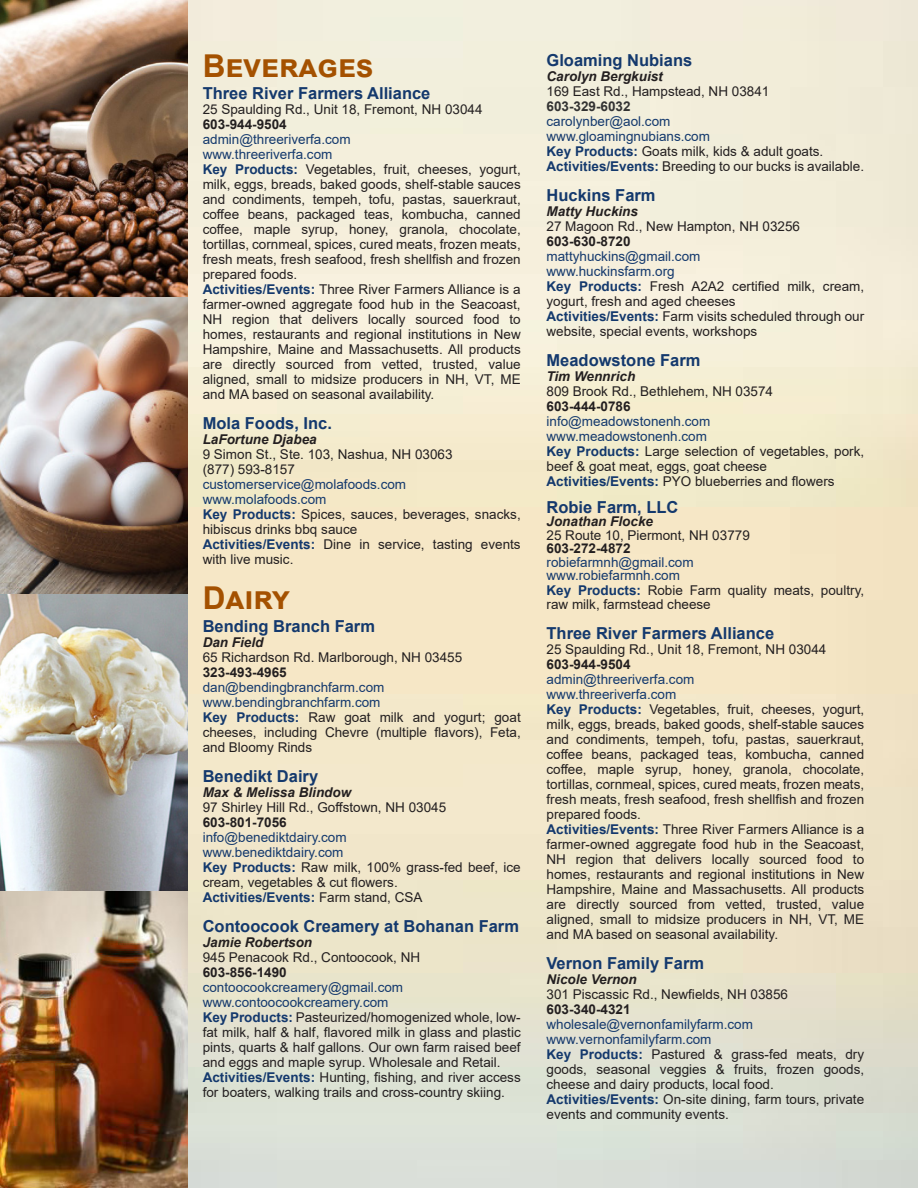
<style>
.page{position:relative;width:918px;height:1188px;background:#fff}
.page>*{position:absolute;margin:0;border:0;box-sizing:border-box;transform-origin:0 0}
.t1{font:700 31.5px "Arial";color:#a45100}
.t2{font:700 16.5px "Arial";color:#14396d}
.t3{font:13.5px/15px "Arial";color:#231f20}
.t4{font:13.5px "Arial";color:#14396d}
.t5{font:italic 700 13.5px "Arial";color:#231f20}
.t6{font:700 13.5px "Arial";color:#231f20}
.t7{font:700 13.5px "Arial";color:#14396d}
.t8{font:700 13.5px "Arial";color:#333}
.s1{font-weight:700;color:#14396d}
.s2{font-weight:400;color:#231f20}
</style>
<div class="page">
<img style="left:0;top:0;width:188px;height:1188px">
<p class="t1" style="left:203px;top:43px;width:172px">Beverages</p>
<p class="t2" style="left:203px;top:82px;width:229px">Three River Farmers Alliance</p>
<p class="t3" style="left:203px;top:102px;width:281px">25 Spaulding Rd., Unit 18, Fremont, NH 03044</p>
<p class="t6" style="left:203px;top:115px;width:86px">603-944-9504</p>
<p class="t4" style="left:203px;top:130px;width:149px">admin@threeriverfa.com</p>
<p class="t4" style="left:203px;top:145px;width:131px">www.threeriverfa.com</p>
<p class="t3" style="left:203px;top:162px;width:320px;text-align:justify"><span class="s1">Key Products:</span> Vegetables, fruit, cheeses, yogurt, milk, eggs, breads, baked goods, shelf-stable sauces and condiments, tempeh, tofu, pastas, sauerkraut, coffee beans, packaged teas, kombucha, canned coffee, maple syrup, honey, granola, chocolate, tortillas, cornmeal, spices, cured meats, frozen meats, fresh meats, fresh seafood, fresh shellfish and frozen prepared foods.</p>
<p class="t3" style="left:203px;top:282px;width:320px;text-align:justify"><span class="s1">Activities/Events:</span> Three River Farmers Alliance is a farmer-owned aggregate food hub in the Seacoast, NH region that delivers locally sourced food to homes, restaurants and regional institutions in New Hampshire, Maine and Massachusetts. All products are directly sourced from vetted, trusted, value aligned, small to midsize producers in NH, VT, ME and MA based on seasonal availability.</p>
<p class="t2" style="left:203px;top:412px;width:131px">Mola Foods, Inc.</p>
<p class="t5" style="left:203px;top:430px;width:116px">LaFortune Djabea</p>
<p class="t3" style="left:203px;top:447px;width:251px">9 Simon St., Ste. 103, Nashua, NH 03063</p>
<p class="t3" style="left:203px;top:462px;width:94px">(877) 593-8157</p>
<p class="t4" style="left:203px;top:475px;width:205px">customerservice@molafoods.com</p>
<p class="t4" style="left:203px;top:490px;width:125px">www.molafoods.com</p>
<p class="t3" style="left:203px;top:507px;width:320px"><span class="s1">Key Products:</span> Spices, sauces, beverages, snacks, hibiscus drinks bbq sauce</p>
<p class="t3" style="left:203px;top:537px;width:320px"><span class="s1">Activities/Events:</span> Dine in service, tasting events with live music.</p>
<p class="t1" style="left:203px;top:576px;width:89px">Dairy</p>
<p class="t2" style="left:203px;top:614px;width:174px">Bending Branch Farm</p>
<p class="t5" style="left:203px;top:633px;width:62px">Dan Field</p>
<p class="t3" style="left:203px;top:649px;width:261px">65 Richardson Rd. Marlborough, NH 03455</p>
<p class="t6" style="left:203px;top:662px;width:86px">323-493-4965</p>
<p class="t4" style="left:203px;top:678px;width:183px">dan@bendingbranchfarm.com</p>
<p class="t4" style="left:203px;top:693px;width:179px">www.bendingbranchfarm.com</p>
<p class="t3" style="left:203px;top:709px;width:320px;text-align:justify"><span class="s1">Key Products:</span> Raw goat milk and yogurt; goat cheeses, including Chevre (multiple flavors), Feta, and Bloomy Rinds</p>
<p class="t2" style="left:203px;top:764px;width:117px">Benedikt Dairy</p>
<p class="t5" style="left:203px;top:783px;width:150px">Max &amp; Melissa Blindow</p>
<p class="t3" style="left:203px;top:799px;width:245px">97 Shirley Hill Rd., Goffstown, NH 03045</p>
<p class="t6" style="left:203px;top:812px;width:86px">603-801-7056</p>
<p class="t4" style="left:203px;top:828px;width:146px">info@benediktdairy.com</p>
<p class="t4" style="left:203px;top:843px;width:142px">www.benediktdairy.com</p>
<p class="t3" style="left:203px;top:859px;width:320px"><span class="s1">Key Products:</span> Raw milk, 100% grass-fed beef, ice cream, vegetables &amp; cut flowers.</p>
<p class="t7" style="left:203px;top:887px;width:221px">Activities/Events: <span class="s2">Farm stand, CSA</span></p>
<p class="t2" style="left:203px;top:914px;width:318px">Contoocook Creamery at Bohanan Farm</p>
<p class="t5" style="left:203px;top:933px;width:111px">Jamie Robertson</p>
<p class="t3" style="left:203px;top:949px;width:219px">945 Penacook Rd., Contoocook, NH</p>
<p class="t6" style="left:203px;top:962px;width:86px">603-856-1490</p>
<p class="t4" style="left:203px;top:978px;width:202px">contoocookcreamery@gmail.com</p>
<p class="t4" style="left:203px;top:993px;width:187px">www.contoocookcreamery.com</p>
<p class="t3" style="left:203px;top:1009px;width:320px;text-align:justify"><span class="s1">Key Products:</span> Pasteurized/homogenized whole, low&shy;fat milk, half &amp; half, flavored milk in glass and plastic pints, quarts &amp; half gallons. Our own farm raised beef and eggs and maple syrup. Wholesale and Retail.</p>
<p class="t3" style="left:203px;top:1069px;width:320px"><span class="s1">Activities/Events:</span> Hunting, fishing, and river access for boaters, walking trails and cross-country skiing.</p>
<p class="t2" style="left:547px;top:49px;width:147px">Gloaming Nubians</p>
<p class="t5" style="left:547px;top:67px;width:118px">Carolyn Bergkuist</p>
<p class="t3" style="left:547px;top:84px;width:224px">169 East Rd., Hampstead, NH 03841</p>
<p class="t8" style="left:547px;top:97px;width:86px">603-329-6032</p>
<p class="t4" style="left:547px;top:112px;width:125px">carolynber@aol.com</p>
<p class="t4" style="left:547px;top:127px;width:165px">www.gloamingnubians.com</p>
<p class="t3" style="left:547px;top:144px;width:278px"><span class="s1">Key Products:</span> Goats milk, kids &amp; adult goats.</p>
<p class="t3" style="left:547px;top:159px;width:319px"><span class="s1">Activities/Events:</span> Breeding to our bucks is available.</p>
<p class="t2" style="left:547px;top:184px;width:111px">Huckins Farm</p>
<p class="t5" style="left:547px;top:202px;width:93px">Matty Huckins</p>
<p class="t3" style="left:547px;top:219px;width:255px">27 Magoon Rd., New Hampton, NH 03256</p>
<p class="t6" style="left:547px;top:232px;width:86px">603-630-8720</p>
<p class="t4" style="left:547px;top:247px;width:155px">mattyhuckins@gmail.com</p>
<p class="t4" style="left:547px;top:262px;width:130px">www.huckinsfarm.org</p>
<p class="t3" style="left:547px;top:279px;width:319px"><span class="s1">Key Products:</span> Fresh A2A2 certified milk, cream, yogurt, fresh and aged cheeses</p>
<p class="t3" style="left:547px;top:309px;width:319px"><span class="s1">Activities/Events:</span> Farm visits scheduled through our website, special events, workshops</p>
<p class="t2" style="left:547px;top:349px;width:156px">Meadowstone Farm</p>
<p class="t5" style="left:547px;top:367px;width:90px">Tim Wennrich</p>
<p class="t3" style="left:547px;top:384px;width:228px">809 Brook Rd., Bethlehem, NH 03574</p>
<p class="t6" style="left:547px;top:397px;width:86px">603-444-0786</p>
<p class="t4" style="left:547px;top:412px;width:165px">info@meadowstonenh.com</p>
<p class="t4" style="left:547px;top:427px;width:162px">www.meadowstonenh.com</p>
<p class="t3" style="left:547px;top:444px;width:319px"><span class="s1">Key Products:</span> Large selection of vegetables, pork, beef &amp; goat meat, eggs, goat cheese</p>
<p class="t3" style="left:547px;top:474px;width:290px"><span class="s1">Activities/Events:</span> PYO blueberries and flowers</p>
<p class="t2" style="left:547px;top:496px;width:134px">Robie Farm, LLC</p>
<p class="t5" style="left:547px;top:513px;width:108px">Jonathan Flocke</p>
<p class="t3" style="left:547px;top:528px;width:205px">25 Route 10, Piermont, NH 03779</p>
<p class="t6" style="left:547px;top:539px;width:86px">603-272-4872</p>
<p class="t4" style="left:547px;top:553px;width:149px">robiefarmnh@gmail.com</p>
<p class="t4" style="left:547px;top:566px;width:135px">www.robiefarmnh.com</p>
<p class="t3" style="left:547px;top:584px;width:319px;line-height:13.5px"><span class="s1">Key Products:</span> Robie Farm quality meats, poultry, raw milk, farmstead cheese</p>
<p class="t2" style="left:547px;top:622px;width:229px">Three River Farmers Alliance</p>
<p class="t3" style="left:547px;top:642px;width:281px">25 Spaulding Rd., Unit 18, Fremont, NH 03044</p>
<p class="t6" style="left:547px;top:655px;width:86px">603-944-9504</p>
<p class="t4" style="left:547px;top:670px;width:149px">admin@threeriverfa.com</p>
<p class="t4" style="left:547px;top:685px;width:131px">www.threeriverfa.com</p>
<p class="t3" style="left:547px;top:702px;width:319px;text-align:justify"><span class="s1">Key Products:</span> Vegetables, fruit, cheeses, yogurt, milk, eggs, breads, baked goods, shelf-stable sauces and condiments, tempeh, tofu, pastas, sauerkraut, coffee beans, packaged teas, kombucha, canned coffee, maple syrup, honey, granola, chocolate, tortillas, cornmeal, spices, cured meats, frozen meats, fresh meats, fresh seafood, fresh shellfish and frozen prepared foods.</p>
<p class="t3" style="left:547px;top:822px;width:319px;text-align:justify"><span class="s1">Activities/Events:</span> Three River Farmers Alliance is a farmer-owned aggregate food hub in the Seacoast, NH region that delivers locally sourced food to homes, restaurants and regional institutions in New Hampshire, Maine and Massachusetts. All products are directly sourced from vetted, trusted, value aligned, small to midsize producers in NH, VT, ME and MA based on seasonal availability.</p>
<p class="t2" style="left:547px;top:952px;width:159px">Vernon Family Farm</p>
<p class="t5" style="left:547px;top:970px;width:92px">Nicole Vernon</p>
<p class="t3" style="left:547px;top:987px;width:243px">301 Piscassic Rd., Newfields, NH 03856</p>
<p class="t6" style="left:547px;top:1000px;width:86px">603-340-4321</p>
<p class="t4" style="left:547px;top:1015px;width:208px">wholesale@vernonfamilyfarm.com</p>
<p class="t4" style="left:547px;top:1030px;width:167px">www.vernonfamilyfarm.com</p>
<p class="t3" style="left:547px;top:1047px;width:319px;text-align:justify"><span class="s1">Key Products:</span> Pastured &amp; grass-fed meats, dry goods, seasonal veggies &amp; fruits, frozen goods, cheese and dairy products, local food.</p>
<p class="t3" style="left:547px;top:1092px;width:319px"><span class="s1">Activities/Events:</span> On-site dining, farm tours, private events and community events.</p>
</div>
